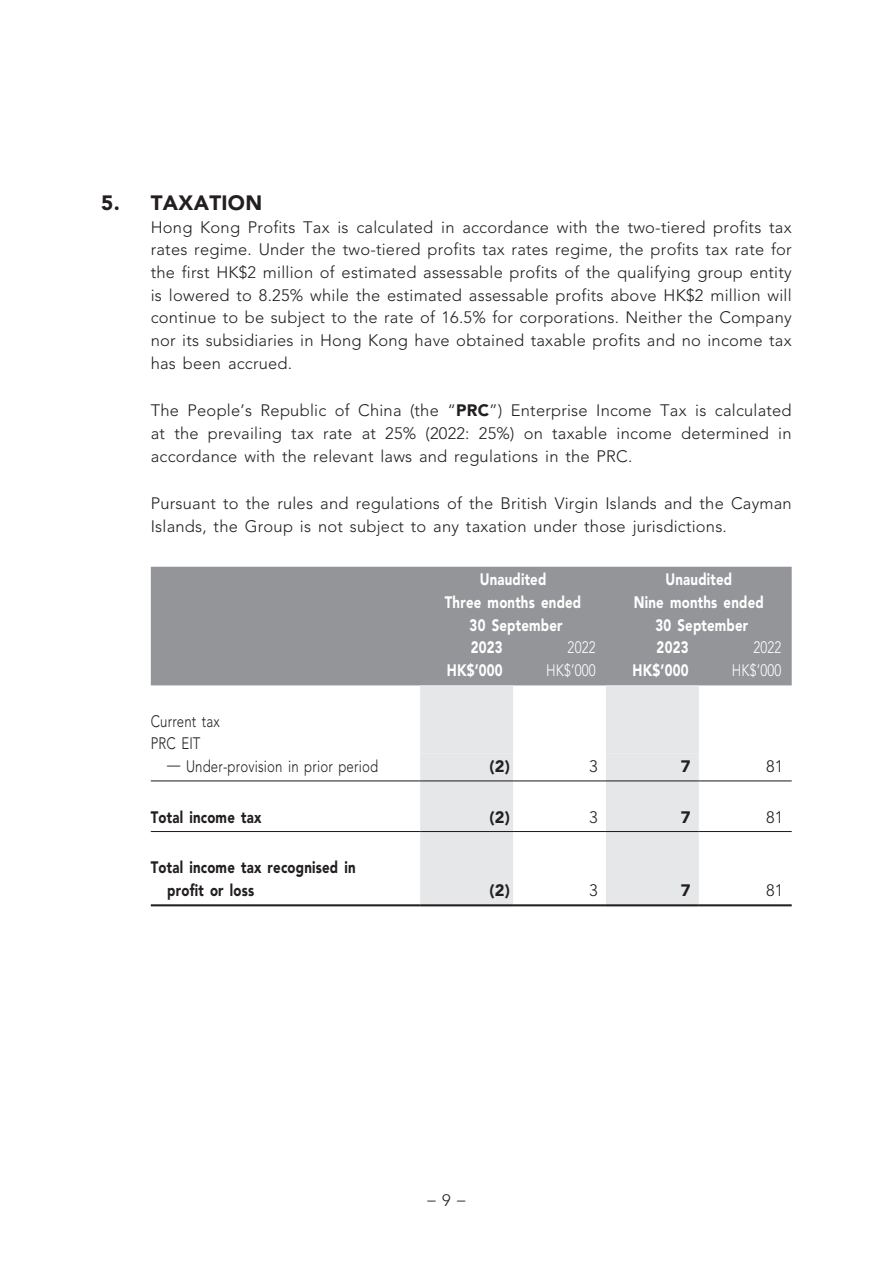
<style>
.page{position:relative;width:893px;height:1263px;background:#fff}
.page>*{position:absolute;margin:0;border:0;box-sizing:border-box;transform-origin:0 0}
.t1{font:900 20.7px "Avenir LT Std";letter-spacing:.015em;color:#231f20}
.t2{font:300 16.5px/22.6px "Avenir LT Std";letter-spacing:.015em;color:#231f20;text-align:justify}
.t3{font:900 16.5px/22.6px "Avenir LT Std";letter-spacing:.015em;color:#fff;text-align:center;scale:.8 1}
.t4{font:900 16.5px/22.6px "Avenir LT Std";letter-spacing:.015em;color:#231f20;scale:.8 1}
.t5{font:300 16.5px/22.6px "Avenir LT Std";letter-spacing:.015em;color:#231f20;scale:.8 1}
.t6{font:300 16.5px "Avenir LT Std";letter-spacing:.015em;color:#fff;scale:.8 1}
.t7{font:900 16.5px "Avenir LT Std";letter-spacing:.015em;color:#231f20}
.s1{font-weight:900}
</style>
<div class="page">
<div style="left:151px;top:567px;width:641px;height:118px;background:#939598"></div>
<svg style="left:420px;top:685px;width:279px;height:219px;fill:#e6e7e9"></svg>
<svg style="left:420px;top:753px;width:279px;height:147px"></svg>
<hr style="left:151px;top:780px;width:269px;height:1px;background:#231f20">
<hr style="left:420px;top:780px;width:93px;height:1px;background:#231f20">
<hr style="left:513px;top:780px;width:93px;height:1px;background:#231f20">
<hr style="left:606px;top:780px;width:93px;height:1px;background:#231f20">
<hr style="left:699px;top:780px;width:93px;height:1px;background:#231f20">
<hr style="left:151px;top:831px;width:269px;height:1px;background:#231f20">
<hr style="left:420px;top:831px;width:93px;height:1px;background:#231f20">
<hr style="left:513px;top:831px;width:93px;height:1px;background:#231f20">
<hr style="left:606px;top:831px;width:93px;height:1px;background:#231f20">
<hr style="left:699px;top:831px;width:93px;height:1px;background:#231f20">
<hr style="left:151px;top:904px;width:269px;height:2px;background:#231f20">
<hr style="left:420px;top:904px;width:93px;height:2px;background:#231f20">
<hr style="left:513px;top:904px;width:93px;height:2px;background:#231f20">
<hr style="left:606px;top:904px;width:93px;height:2px;background:#231f20">
<hr style="left:699px;top:904px;width:93px;height:2px;background:#231f20">
<p class="t1" style="left:101px;top:190px;width:162px">5. TAXATION</p>
<p class="t2" style="left:151px;top:216px;width:642px">Hong Kong Profits Tax is calculated in accordance with the two-tiered profits tax rates regime. Under the two-tiered profits tax rates regime, the profits tax rate for the first HK$2 million of estimated assessable profits of the qualifying group entity is lowered to 8.25% while the estimated assessable profits above HK$2 million will continue to be subject to the rate of 16.5% for corporations. Neither the Company nor its subsidiaries in Hong Kong have obtained taxable profits and no income tax has been accrued.</p>
<p class="t2" style="left:151px;top:399px;width:642px">The People’s Republic of China (the “<span class="s1">PRC</span>”) Enterprise Income Tax is calculated at the prevailing tax rate at 25% (2022: 25%) on taxable income determined in accordance with the relevant laws and regulations in the PRC.</p>
<p class="t2" style="left:151px;top:492px;width:642px">Pursuant to the rules and regulations of the British Virgin Islands and the Cayman<br>Islands, the Group is not subject to any taxation under those jurisdictions.</p>
<p class="t3" style="left:480px;top:568px;width:85px">Unaudited</p>
<p class="t3" style="left:665px;top:568px;width:85px">Unaudited</p>
<p class="t3" style="left:445px;top:591px;width:172px">Three months ended<br>30 September</p>
<p class="t3" style="left:634px;top:591px;width:164px">Nine months ended<br>30 September</p>
<p class="t3" style="left:471px;top:636px;width:41px">2023</p>
<p class="t6" style="left:568px;top:638px;width:36px">2022</p>
<p class="t3" style="left:657px;top:636px;width:41px">2023</p>
<p class="t6" style="left:753px;top:638px;width:36px">2022</p>
<p class="t3" style="left:447px;top:659px;width:71px">HK$’000</p>
<p class="t6" style="left:546px;top:661px;width:63px">HK$’000</p>
<p class="t3" style="left:633px;top:659px;width:71px">HK$’000</p>
<p class="t6" style="left:732px;top:661px;width:63px">HK$’000</p>
<p class="t5" style="left:151px;top:710px;width:88px">Current tax<br>PRC EIT</p>
<p class="t5" style="left:167px;top:755px;width:265px">— Under-provision in prior period</p>
<p class="t7" style="left:489px;top:756px;width:22px">(2)</p>
<p class="t2" style="left:589px;top:755px;width:10px">3</p>
<p class="t7" style="left:681px;top:756px;width:11px">7</p>
<p class="t2" style="left:766px;top:755px;width:19px">81</p>
<p class="t4" style="left:151px;top:806px;width:140px">Total income tax</p>
<p class="t7" style="left:489px;top:807px;width:22px">(2)</p>
<p class="t2" style="left:589px;top:806px;width:10px">3</p>
<p class="t7" style="left:681px;top:807px;width:11px">7</p>
<p class="t2" style="left:766px;top:806px;width:19px">81</p>
<p class="t4" style="left:167px;top:856px;width:237px;text-indent:-17px">Total income tax recognised in profit or loss</p>
<p class="t7" style="left:489px;top:880px;width:22px">(2)</p>
<p class="t2" style="left:589px;top:879px;width:10px">3</p>
<p class="t7" style="left:681px;top:880px;width:11px">7</p>
<p class="t2" style="left:766px;top:879px;width:19px">81</p>
<p class="t2" style="left:427px;top:1188px;width:40px">– 9 –</p>
</div>
